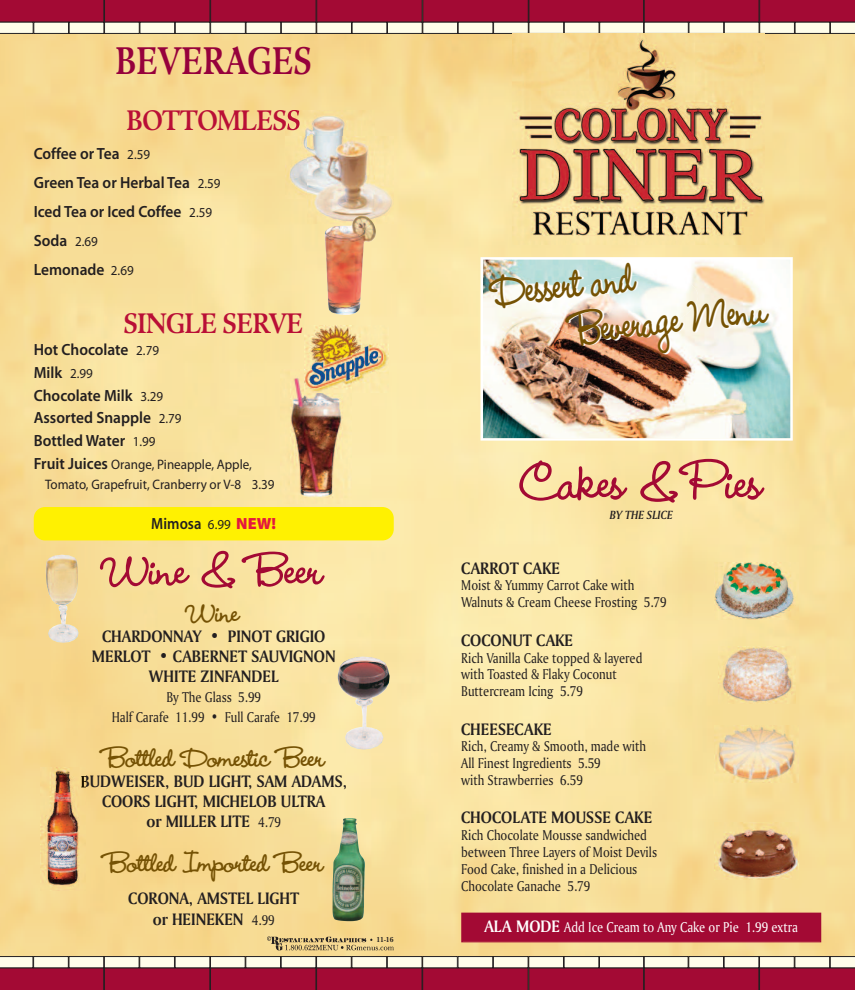
<style>
.page{position:relative;width:855px;height:990px;background:#fff}
.page>*{position:absolute;margin:0;border:0;box-sizing:border-box;transform-origin:0 0}
.t1{font:700 62.5px "Wendy LP";letter-spacing:-.025em;color:#a30a34}
.t2{font:700 57.25px/45.8px "Wendy LP";color:#755204;scale:.79 1}
.t3{font:700 56.25px "Wendy LP";letter-spacing:-.025em;color:#a30a34}
.t4{font:700 37.5px "Guardi";color:#96013c;scale:.8 1}
.t5{font:700 35px "Wendy LP";letter-spacing:-.025em;color:#755204}
.t6{font:700 27.5px "Guardi";letter-spacing:-.025em;color:#b90f36;scale:.85 1}
.t7{font:17.5px/20px "Amerigo BT Bold A";color:#231f20;text-align:center;scale:.95 1}
.t8{font:600 16.25px/29px "Myriad Pro";color:#231f20;scale:.95 1}
.t9{font:600 16.25px "Myriad Pro";color:#231f20;scale:.9 1}
.t10{font:15px/16.8px "Amerigo BT Roman A";color:#231f20;scale:.85 1}
.t11{font:15px "Amerigo BT Roman A";color:#fff;scale:.85 1}
.t12{font:13.75px/20.2px "Myriad Pro";color:#231f20;scale:.95 1}
.t13{font:12.5px "Amerigo BT Bold Italic A";color:#231f20;scale:.95 1}
.t14{font:700 7.5px "New Baskerville";color:#231f20}
.s1{font-weight:400;font-size:13.75px}
.s2{font-weight:600;font-size:16.25px}
.s3{font-weight:900;color:#e4183e}
.s4{font-family:"Amerigo BT Roman A";font-size:15px}
.s5{font-family:"Amerigo BT Bold A";font-size:17.5px}
</style>
<div class="page">
<img style="left:0;top:34px;width:855px;height:922px">
<svg style="left:0;top:0;width:855px;height:34px;background:#b45367"></svg>
<svg style="left:0;top:956px;width:855px;height:34px;background:#b25266"></svg>
<img style="left:513px;top:34px;width:251px;height:210px">
<img style="left:268px;top:936px;width:126px;height:15px">
<div style="left:481px;top:257px;width:312px;height:184px;border:2px solid #fff"></div>
<img style="left:483px;top:260px;width:307px;height:178px">
<img style="left:552px;top:274px;width:146px;height:65px">
<img style="left:337px;top:657px;width:53px;height:93px">
<img style="left:46px;top:555px;width:33px;height:88px">
<img style="left:332px;top:818px;width:34px;height:103px">
<img style="left:40px;top:767px;width:45px;height:124px">
<svg style="left:81px;top:776px;width:4px;height:12px"></svg>
<img style="left:714px;top:562px;width:85px;height:57px">
<img style="left:719px;top:646px;width:76px;height:57px">
<img style="left:714px;top:726px;width:85px;height:56px">
<img style="left:714px;top:823px;width:85px;height:57px">
<div style="left:462px;top:914px;width:358px;height:27px;background:#a30a34"></div>
<div style="left:461px;top:913px;width:360px;height:29px;border:1px solid #a30a34"></div>
<div style="left:34px;top:507px;width:360px;height:33px;background:#fff101;border-radius:11px"></div>
<img style="left:281px;top:369px;width:24px;height:134px">
<img style="left:305px;top:392px;width:46px;height:111px">
<img style="left:305px;top:325px;width:83px;height:67px">
<img style="left:285px;top:111px;width:90px;height:26px">
<img style="left:285px;top:137px;width:23px;height:61px">
<img style="left:285px;top:111px;width:15px;height:19px">
<img style="left:308px;top:137px;width:86px;height:87px">
<img style="left:325px;top:215px;width:51px;height:100px">
<h3 class="t4" style="left:115px;top:46px;width:247px">BEVERAGES</h3>
<h3 class="t6" style="left:127px;top:109px;width:206px">BOTTOMLESS</h3>
<p class="t8" style="left:34px;top:140px;width:198px">Coffee or Tea <span class="s1">2.59<br></span>Green Tea or Herbal Tea <span class="s1">2.59<br></span>Iced Tea or Iced Coffee <span class="s1">2.59<br></span>Soda <span class="s1">2.69<br></span>Lemonade <span class="s1">2.69</span></p>
<h3 class="t6" style="left:124px;top:312px;width:213px">SINGLE SERVE</h3>
<p class="t8" style="left:34px;top:340px;width:157px;line-height:22.8px">Hot Chocolate <span class="s1">2.79<br></span>Milk <span class="s1">2.99<br></span>Chocolate Milk <span class="s1">3.29<br></span>Assorted Snapple <span class="s1">2.79<br></span>Bottled Water <span class="s1">1.99</span></p>
<p class="t12" style="left:45px;top:455px;width:243px;text-indent:-11px"><span class="s2">Fruit Juices</span> Orange, Pineapple, Apple,<br>Tomato, Grapefruit, Cranberry or V-8 3.39</p>
<p class="t9" style="left:151px;top:517px;width:140px">Mimosa <span class="s1">6.99</span> <span class="s3">NEW!</span></p>
<h3 class="t3" style="left:105px;top:533px;width:220px">Wine &amp; Beer</h3>
<h3 class="t5" style="left:188px;top:590px;width:53px">Wine</h3>
<p class="t7" style="left:92px;top:628px;width:258px">CHARDONNAY • PINOT GRIGIO<br>MERLOT • CABERNET SAUVIGNON<br>WHITE ZINFANDEL</p>
<p class="t10" style="left:112px;top:689px;width:242px;line-height:20px;text-align:center">By The Glass 5.99<br>Half Carafe 11.99 • Full Carafe 17.99</p>
<h3 class="t5" style="left:103px;top:735px;width:223px">Bottled Domestic Beer</h3>
<p class="t7" style="left:81px;top:773px;width:282px">BUDWEISER, BUD LIGHT, SAM ADAMS,<br>COORS LIGHT, MICHELOB ULTRA<br>or MILLER LITE <span class="s4">4.79</span></p>
<h3 class="t5" style="left:104px;top:840px;width:221px">Bottled Imported Beer</h3>
<p class="t7" style="left:128px;top:889px;width:181px;line-height:21.2px">CORONA, AMSTEL LIGHT or HEINEKEN <span class="s4">4.99</span></p>
<p class="t14" style="left:376px;top:935px;width:19px">11-16</p>
<h2 class="t2" style="left:563px;top:256px;width:251px;text-indent:-74px;rotate:-6deg">Dessert and<br>Beverage Menu</h2>
<h1 class="t1" style="left:520px;top:441px;width:244px">Cakes &amp;Pies</h1>
<p class="t13" style="left:610px;top:510px;width:68px">BY THE SLICE</p>
<p class="t7" style="left:461px;top:559px;width:106px">CARROT CAKE</p>
<p class="t10" style="left:461px;top:578px;width:243px">Moist &amp; Yummy Carrot Cake with<br>Walnuts &amp; Cream Cheese Frosting 5.79</p>
<p class="t7" style="left:461px;top:631px;width:119px">COCONUT CAKE</p>
<p class="t10" style="left:461px;top:650px;width:215px">Rich Vanilla Cake topped &amp; layered with Toasted &amp; Flaky Coconut<br>Buttercream Icing 5.79</p>
<p class="t7" style="left:461px;top:720px;width:97px">CHEESECAKE</p>
<p class="t10" style="left:461px;top:739px;width:219px">Rich, Creamy &amp; Smooth, made with<br>All Finest Ingredients 5.59<br>with Strawberries 6.59</p>
<p class="t7" style="left:461px;top:809px;width:203px">CHOCOLATE MOUSSE CAKE</p>
<p class="t10" style="left:461px;top:828px;width:232px">Rich Chocolate Mousse sandwiched between Three Layers of Moist Devils<br>Food Cake, finished in a Delicious<br>Chocolate Ganache 5.79</p>
<p class="t11" style="left:484px;top:921px;width:371px"><span class="s5">ALA MODE</span> Add Ice Cream to Any Cake or Pie 1.99 extra</p>
</div>
